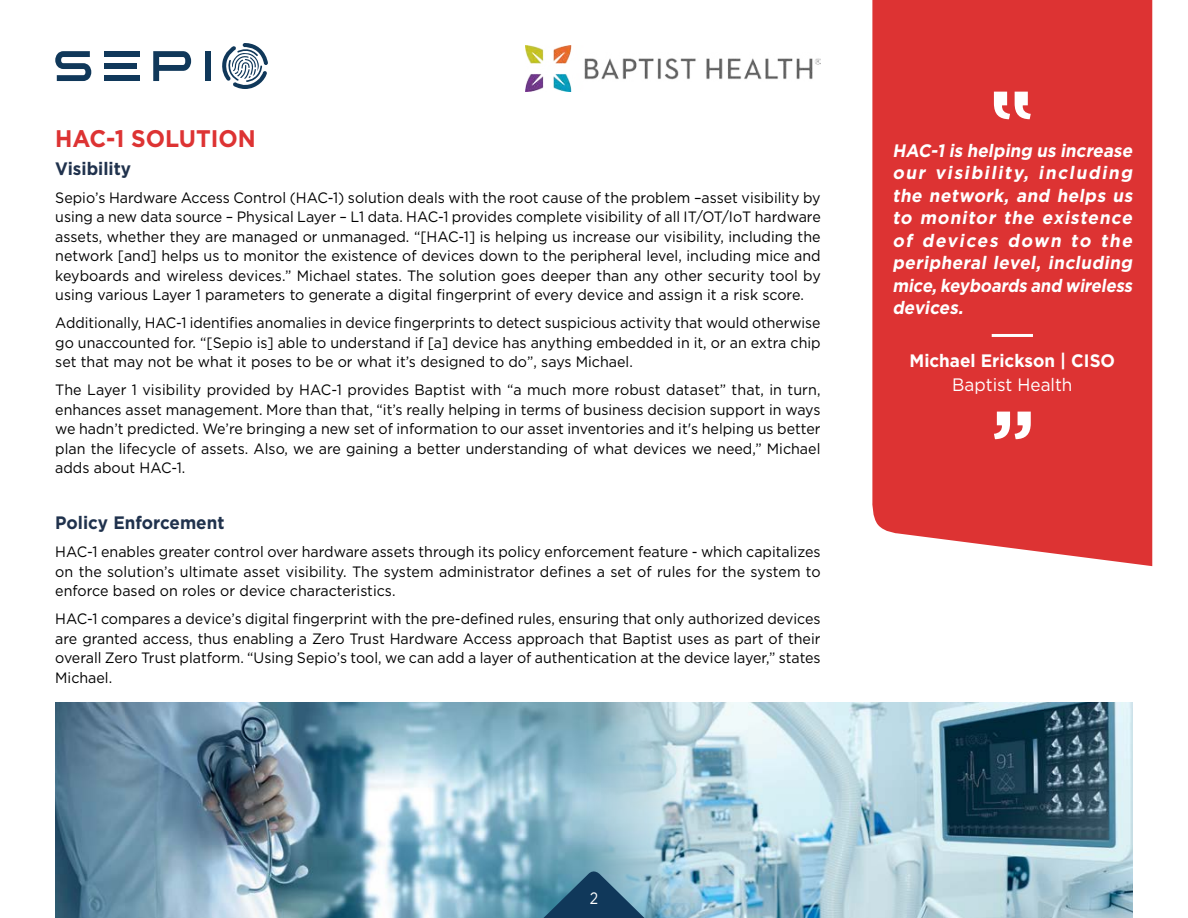
<style>
.page{position:relative;width:1188px;height:918px;background:#fff}
.page>*{position:absolute;margin:0;border:0;box-sizing:border-box;transform-origin:0 0}
.t1{font:700 24px "Gotham";color:#d33;scale:.95 1}
.t2{font:italic 700 18px/22.5px "Gotham";color:#fff}
.t3{font:italic 700 18px/22.5px "Gotham";color:#fff;scale:.96 1}
.t4{font:italic 700 18px "Gotham";color:#fff;scale:.95 1}
.t5{font:700 18px "Gotham";color:#20324d;scale:.95 1}
.t6{font:700 18px "Gotham";color:#fff;scale:.95 1}
.t7{font:18px "Gotham";color:#fff;scale:.95 1}
.t8{font:italic 700 18px "Gotham";color:#fff;scale:.92 1}
.t9{font:16.5px "Gotham";color:#fff;scale:.85 1}
.t10{font:15px/19.5px "Gotham";color:#000;text-align:justify;scale:.95 1}
.t11{font:15px/19.5px "Gotham";color:#000;text-align:justify;scale:.94 1}
</style>
<div class="page">
<svg style="left:55px;top:51px;width:36px;height:30px"></svg>
<svg style="left:153px;top:51px;width:38px;height:30px"></svg>
<div style="left:205px;top:51px;width:6px;height:30px;background:#10385a"></div>
<div style="left:104px;top:51px;width:35px;height:6px;background:#10385a"></div>
<div style="left:104px;top:75px;width:35px;height:6px;background:#10385a"></div>
<div style="left:104px;top:63px;width:32px;height:6px;background:#10385a"></div>
<svg style="left:222px;top:43px;width:46px;height:46px"></svg>
<div style="left:872px;top:0;width:280px;height:566px;background:#d33"></div>
<img style="left:706px;top:703px;width:427px;height:215px">
<img style="left:55px;top:703px;width:638px;height:215px">
<svg style="left:994px;top:412px;width:37px;height:27px"></svg>
<hr style="left:992px;top:334px;width:41px;height:3px;background:#fff">
<img style="left:526px;top:45px;width:295px;height:47px">
<svg style="left:994px;top:92px;width:37px;height:27px"></svg>
<svg style="left:534px;top:868px;width:120px;height:50px"></svg>
<h1 class="t1" style="left:55px;top:122px;width:213px">HAC-1 SOLUTION</h1>
<p class="t5" style="left:55px;top:157px;width:81px">Visibility</p>
<p class="t10" style="left:55px;top:187px;width:807px">Sepio s’ Hardware Access Control (HAC-1) solution deals with the root cause of the problem –asset visibility by using a new data source – Physical Layer – 1L data. HAC-1 provides complete visibility of all IT/OT/IoT hardware assets, whether they are managed or unmanaged. “[HAC-1] is helping us increase our visibility, including the network [and] helps us to monitor the existence of devices down to the peripheral level, including mice and keyboards and wireless devices.” Michael states. The solution goes deeper than any other security tool by using various Layer 1 parameters to generate a digital fingerprint of every device and assign it a risk score.</p>
<p class="t11" style="left:55px;top:313px;width:816px">Additionally, HAC-1 identifies anomalies in device fingerprints to detect suspicious activity that would otherwise go unaccounted for. “[Sepio is] able to understand if [a] device has anything embedded in it, or an extra chip set that may not be what it poses to be or what it s’ designed to do ,” says Michael.</p>
<p class="t10" style="left:55px;top:380px;width:807px">The Layer 1 visibility provided by HAC-1 provides Baptist with “a much more robust dataset” that, in turn, enhances asset management. More than that “, it s’ really helping in terms of business decision support in ways we hadn t’ predicted. We r e’ bringing a new set of information to our asset inventories and it s' helping us better plan the lifecycle of assets. Also, we are gaining a better understanding of what devices we need,” Michael adds about HAC-1.</p>
<p class="t5" style="left:55px;top:511px;width:180px">Policy Enforcement</p>
<p class="t10" style="left:55px;top:542px;width:807px">HAC-1 enables greater control over hardware assets through its policy enforcement feature - which capitalizes on the solution s’ ultimate asset visibility. The system administrator defines a set of rules for the system to enforce based on roles or device characteristics.</p>
<p class="t10" style="left:55px;top:609px;width:807px">HAC-1 compares a device s’ digital fingerprint with the pre-defined rules, ensuring that only authorized devices are granted access, thus enabling a Zero Trust Hardware Access approach that Baptist uses as part of their overall Zero Trust platform “. Using Sepio s’ tool, we can add a layer of authentication at the device layer,” states Michael.</p>
<p class="t4" style="left:931px;top:138px;width:218px">-1 is helping us increase</p>
<p class="t4" style="left:892px;top:138px;width:46px">HAC</p>
<p class="t2" style="left:1004px;top:161px;width:134px;text-indent:-112px">our visibility<br>, and helps us</p>
<p class="t2" style="left:1024px;top:161px;width:114px">, including</p>
<p class="t3" style="left:892px;top:184px;width:121px">the network</p>
<p class="t2" style="left:892px;top:206px;width:245px">to monitor the existence</p>
<p class="t2" style="left:892px;top:229px;width:245px">of devices down to the</p>
<p class="t3" style="left:1036px;top:251px;width:106px">, including</p>
<p class="t3" style="left:932px;top:251px;width:214px;text-indent:-39px">peripheral level<br>, keyboards and wireless</p>
<p class="t8" style="left:892px;top:273px;width:49px">mice</p>
<p class="t4" style="left:892px;top:296px;width:74px">devices</p>
<p class="t6" style="left:910px;top:349px;width:218px">Michael Erickson | CISO</p>
<p class="t7" style="left:952px;top:373px;width:128px">Baptist Health</p>
<p class="t4" style="left:958px;top:296px;width:11px">.</p>
<p class="t9" style="left:590px;top:887px;width:11px">2</p>
</div>
